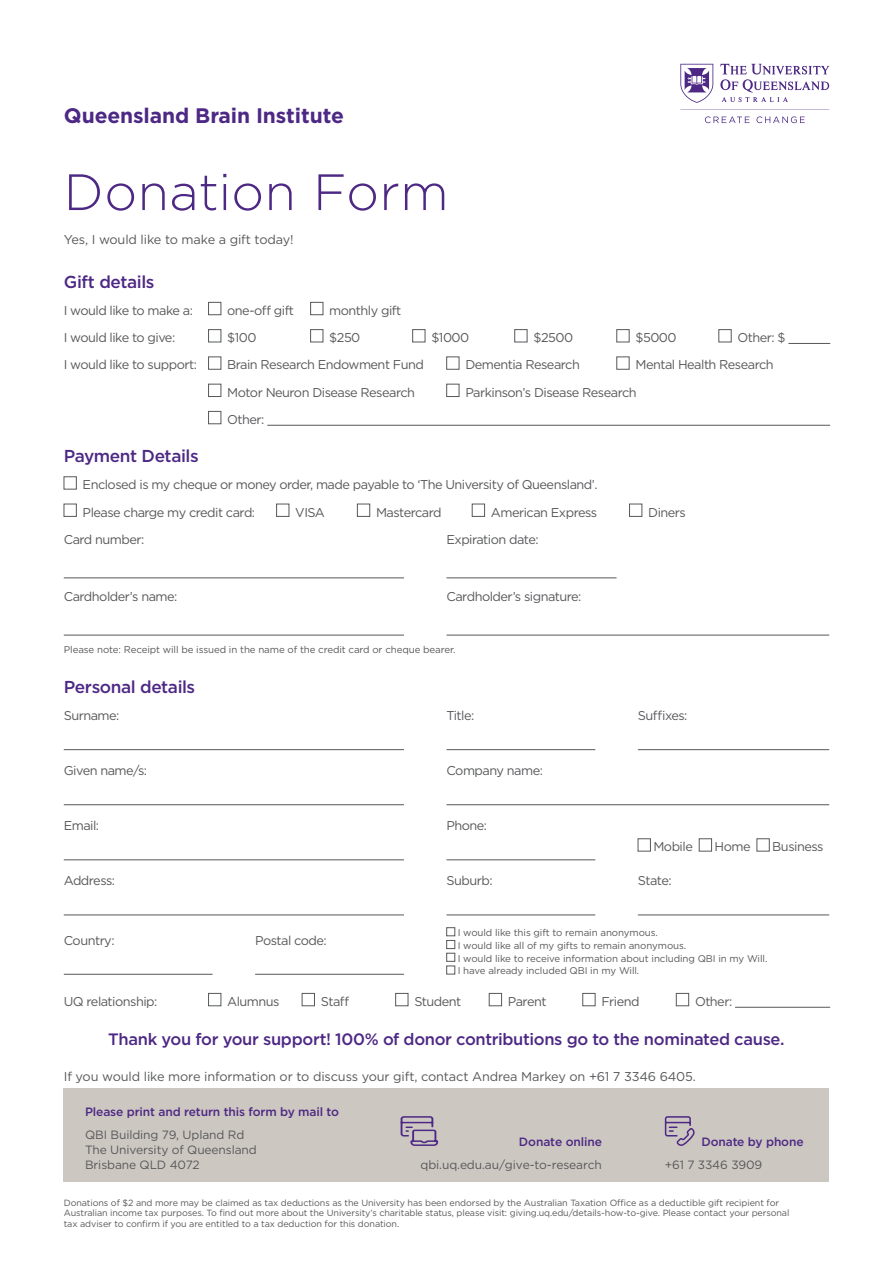
<style>
.page{position:relative;width:893px;height:1263px;background:#fff}
.page>*{position:absolute;margin:0;border:0;box-sizing:border-box;transform-origin:0 0}
.t1{font:300 51px "Gotham";letter-spacing:.01em;color:#4d2884}
.t2{font:700 21px "Gotham";letter-spacing:-.005em;color:#4d2884}
.t3{font:500 17.25px "Gotham";letter-spacing:-.025em;color:#4d2884}
.t4{font:500 16.5px "Gotham";letter-spacing:-.02em;color:#4d2884}
.t{font:12.75px "Gotham";letter-spacing:-.04em;color:#57585a}
.t-2{font:12.75px "Gotham";letter-spacing:-.01em;color:#57585a}
.t5{font:12px/15px "Gotham";letter-spacing:-.01em;color:#57585a}
.t6{font:500 12px "Gotham";letter-spacing:-.01em;color:#4d2884}
.fineprint{font:9.75px "Gotham";letter-spacing:-.01em;color:#57585a}
.X_fineprint{font:9px/10.5px "Gotham";letter-spacing:-.01em;color:#57585a}
.s1{font-weight:500;color:#4d2884}
</style>
<div class="page">
<div style="left:64px;top:1089px;width:765px;height:93px;background:#cdc7c1"></div>
<svg style="left:400px;top:1116px;width:39px;height:30px"></svg>
<svg style="left:664px;top:1116px;width:31px;height:30px"></svg>
<div style="left:208px;top:302px;width:13px;height:13px;border:1px solid #57585a"></div>
<div style="left:310px;top:302px;width:13px;height:13px;border:1px solid #57585a"></div>
<div style="left:208px;top:329px;width:13px;height:13px;border:1px solid #57585a"></div>
<div style="left:310px;top:329px;width:13px;height:13px;border:1px solid #57585a"></div>
<div style="left:412px;top:329px;width:13px;height:13px;border:1px solid #57585a"></div>
<div style="left:514px;top:329px;width:13px;height:13px;border:1px solid #57585a"></div>
<div style="left:617px;top:329px;width:12px;height:13px;border:1px solid #57585a"></div>
<hr style="left:788px;top:343px;width:42px;height:1px;background:#57585a">
<div style="left:719px;top:329px;width:12px;height:13px;border:1px solid #57585a"></div>
<div style="left:208px;top:357px;width:13px;height:12px;border:1px solid #57585a"></div>
<div style="left:446px;top:357px;width:13px;height:12px;border:1px solid #57585a"></div>
<div style="left:208px;top:384px;width:13px;height:13px;border:1px solid #57585a"></div>
<div style="left:446px;top:384px;width:13px;height:13px;border:1px solid #57585a"></div>
<hr style="left:267px;top:425px;width:563px;height:1px;background:#57585a">
<div style="left:208px;top:411px;width:13px;height:13px;border:1px solid #57585a"></div>
<div style="left:64px;top:477px;width:13px;height:12px;border:1px solid #57585a"></div>
<div style="left:64px;top:504px;width:13px;height:13px;border:1px solid #57585a"></div>
<div style="left:276px;top:504px;width:13px;height:13px;border:1px solid #57585a"></div>
<div style="left:357px;top:504px;width:13px;height:13px;border:1px solid #57585a"></div>
<div style="left:472px;top:504px;width:13px;height:13px;border:1px solid #57585a"></div>
<div style="left:629px;top:504px;width:13px;height:13px;border:1px solid #57585a"></div>
<hr style="left:64px;top:578px;width:340px;height:1px;background:#57585a">
<hr style="left:446px;top:578px;width:171px;height:1px;background:#57585a">
<hr style="left:64px;top:635px;width:340px;height:1px;background:#57585a">
<hr style="left:446px;top:635px;width:383px;height:1px;background:#57585a">
<hr style="left:64px;top:749px;width:340px;height:1px;background:#57585a">
<hr style="left:446px;top:749px;width:149px;height:1px;background:#57585a">
<hr style="left:638px;top:749px;width:191px;height:1px;background:#57585a">
<hr style="left:64px;top:804px;width:340px;height:1px;background:#57585a">
<hr style="left:446px;top:804px;width:383px;height:1px;background:#57585a">
<hr style="left:64px;top:859px;width:340px;height:1px;background:#57585a">
<hr style="left:446px;top:859px;width:149px;height:1px;background:#57585a">
<div style="left:638px;top:838px;width:13px;height:13px;border:1px solid #57585a"></div>
<div style="left:699px;top:838px;width:13px;height:13px;border:1px solid #57585a"></div>
<div style="left:757px;top:838px;width:12px;height:13px;border:1px solid #57585a"></div>
<hr style="left:64px;top:915px;width:340px;height:1px;background:#57585a">
<hr style="left:446px;top:915px;width:149px;height:1px;background:#57585a">
<hr style="left:638px;top:915px;width:191px;height:1px;background:#57585a">
<hr style="left:64px;top:974px;width:149px;height:1px;background:#57585a">
<hr style="left:255px;top:974px;width:149px;height:1px;background:#57585a">
<div style="left:446px;top:927px;width:9px;height:9px;border:1px solid #57585a"></div>
<div style="left:446px;top:940px;width:9px;height:9px;border:1px solid #57585a"></div>
<div style="left:446px;top:953px;width:9px;height:8px;border:1px solid #57585a"></div>
<div style="left:446px;top:966px;width:9px;height:8px;border:1px solid #57585a"></div>
<div style="left:208px;top:993px;width:13px;height:13px;border:1px solid #57585a"></div>
<div style="left:302px;top:993px;width:13px;height:13px;border:1px solid #57585a"></div>
<div style="left:395px;top:993px;width:13px;height:13px;border:1px solid #57585a"></div>
<div style="left:489px;top:993px;width:13px;height:13px;border:1px solid #57585a"></div>
<div style="left:583px;top:993px;width:12px;height:13px;border:1px solid #57585a"></div>
<hr style="left:735px;top:1007px;width:95px;height:1px;background:#57585a">
<div style="left:676px;top:993px;width:13px;height:13px;border:1px solid #57585a"></div>
<svg style="left:680px;top:64px;width:149px;height:59px"></svg>
<p class="t2" style="left:64px;top:102px;width:282px">Queensland Brain Institute</p>
<p class="t1" style="left:64px;top:160px;width:386px">Donation Form</p>
<p class="t-2" style="left:64px;top:231px;width:231px">Yes, I would like to make a gift today!</p>
<p class="t3" style="left:64px;top:270px;width:92px">Gift details</p>
<p class="t" style="left:64px;top:302px;width:131px">I would like to make a:</p>
<p class="t" style="left:227px;top:302px;width:68px">one-off gift</p>
<p class="t" style="left:329px;top:302px;width:73px">monthly gift</p>
<p class="t" style="left:64px;top:329px;width:113px">I would like to give:</p>
<p class="t" style="left:227px;top:329px;width:31px">$100</p>
<p class="t" style="left:329px;top:329px;width:33px">$250</p>
<p class="t" style="left:431px;top:329px;width:39px">$1000</p>
<p class="t" style="left:533px;top:329px;width:41px">$2500</p>
<p class="t" style="left:635px;top:329px;width:43px">$5000</p>
<p class="t" style="left:737px;top:329px;width:50px">Other: $</p>
<p class="t" style="left:64px;top:357px;width:135px">I would like to support:</p>
<p class="t" style="left:227px;top:357px;width:198px">Brain Research Endowment Fund</p>
<p class="t" style="left:465px;top:357px;width:116px">Dementia Research</p>
<p class="t" style="left:635px;top:357px;width:140px">Mental Health Research</p>
<p class="t" style="left:227px;top:384px;width:189px">Motor Neuron Disease Research</p>
<p class="t" style="left:465px;top:384px;width:173px">Parkinson’s Disease Research</p>
<p class="t" style="left:227px;top:411px;width:39px">Other:</p>
<p class="t3" style="left:64px;top:445px;width:136px">Payment Details</p>
<p class="t" style="left:83px;top:477px;width:516px">Enclosed is my cheque or money order, made payable to ‘The University of Queensland’.</p>
<p class="t" style="left:83px;top:504px;width:174px">Please charge my credit card:</p>
<p class="t" style="left:295px;top:504px;width:31px">VISA</p>
<p class="t" style="left:376px;top:504px;width:67px">Mastercard</p>
<p class="t" style="left:491px;top:504px;width:108px">American Express</p>
<p class="t" style="left:648px;top:504px;width:39px">Diners</p>
<p class="t" style="left:64px;top:531px;width:82px">Card number:</p>
<p class="t" style="left:446px;top:531px;width:94px">Expiration date:</p>
<p class="t" style="left:64px;top:588px;width:115px">Cardholder’s name:</p>
<p class="t" style="left:446px;top:588px;width:137px">Cardholder’s signature:</p>
<p class="fineprint" style="left:64px;top:643px;width:393px">Please note: Receipt will be issued in the name of the credit card or cheque bearer.</p>
<p class="t3" style="left:64px;top:675px;width:133px">Personal details</p>
<p class="t" style="left:64px;top:707px;width:57px">Surname:</p>
<p class="t" style="left:446px;top:707px;width:29px">Title:</p>
<p class="t" style="left:638px;top:707px;width:51px">Suffixes:</p>
<p class="t" style="left:64px;top:762px;width:85px">Given name/s:</p>
<p class="t" style="left:446px;top:762px;width:98px">Company name:</p>
<p class="t" style="left:64px;top:817px;width:37px">Email:</p>
<p class="t" style="left:446px;top:817px;width:42px">Phone:</p>
<p class="t" style="left:653px;top:839px;width:41px">Mobile</p>
<p class="t" style="left:715px;top:839px;width:38px">Home</p>
<p class="t" style="left:772px;top:839px;width:53px">Business</p>
<p class="t" style="left:64px;top:872px;width:53px">Address:</p>
<p class="t" style="left:446px;top:872px;width:48px">Suburb:</p>
<p class="t" style="left:638px;top:872px;width:35px">State:</p>
<p class="t" style="left:64px;top:932px;width:52px">Country:</p>
<p class="t" style="left:255px;top:932px;width:73px">Postal code:</p>
<p class="fineprint" style="left:458px;top:926px;width:202px">I would like this gift to remain anonymous.</p>
<p class="fineprint" style="left:458px;top:939px;width:230px">I would like all of my gifts to remain anonymous.</p>
<p class="fineprint" style="left:458px;top:952px;width:311px">I would like to receive information about including QBI in my Will.</p>
<p class="fineprint" style="left:458px;top:964px;width:183px">I have already included QBI in my Will.</p>
<p class="t" style="left:64px;top:993px;width:95px">UQ relationship:</p>
<p class="t" style="left:227px;top:993px;width:54px">Alumnus</p>
<p class="t" style="left:321px;top:993px;width:30px">Staff</p>
<p class="t" style="left:414px;top:993px;width:49px">Student</p>
<p class="t" style="left:508px;top:993px;width:40px">Parent</p>
<p class="t" style="left:601px;top:993px;width:40px">Friend</p>
<p class="t" style="left:695px;top:993px;width:39px">Other:</p>
<p class="t4" style="left:108px;top:1029px;width:678px">Thank you for your support! 100% of donor contributions go to the nominated cause.</p>
<p class="t-2" style="left:64px;top:1068px;width:634px">If you would like more information or to discuss your gift, contact Andrea Markey on +61 7 3346 6405.</p>
<p class="t6" style="left:85px;top:1104px;width:256px">Please print and return this form by mail to</p>
<p class="t5" style="left:85px;top:1127px;width:173px">QBI Building 79, Upland Rd<br>The University of Queensland<br>Brisbane QLD 4072</p>
<p class="t5" style="left:420px;top:1129px;width:183px;line-height:23.4px;text-align:right"><span class="s1">Donate online </span>qbi.uq.edu.au/give-to-research</p>
<p class="t6" style="left:701px;top:1134px;width:104px">Donate by phone</p>
<p class="t5" style="left:665px;top:1157px;width:99px">+61 7 3346 3909</p>
<p class="X_fineprint" style="left:64px;top:1197px;width:727px">Donations of $2 and more may be claimed as tax deductions as the University has been endorsed by the Australian Taxation Office as a deductible gift recipient for<br>Australian income tax purposes. To find out more about the University’s charitable status, please visit: giving.uq.edu/details-how-to-give. Please contact your personal tax adviser to confirm if you are entitled to a tax deduction for this donation.</p>
</div>
